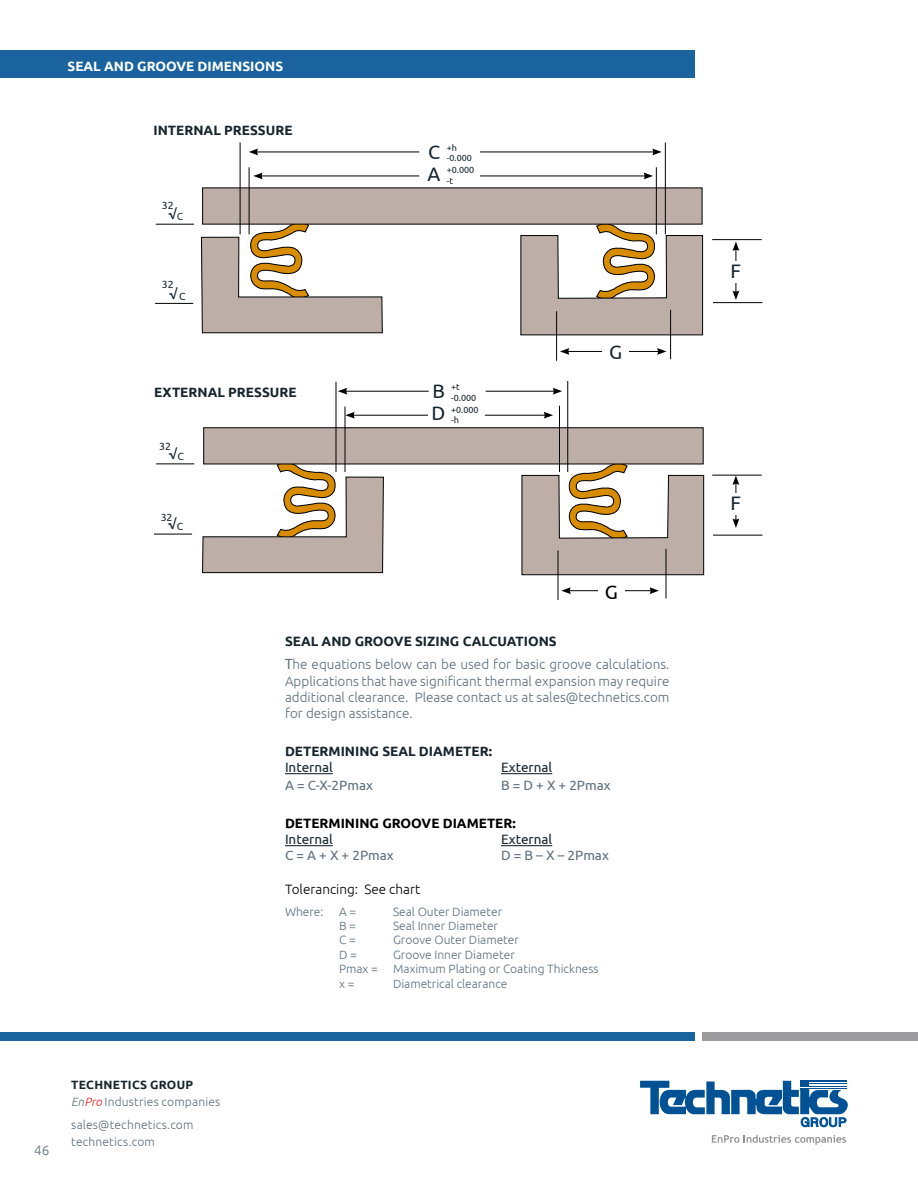
<style>
.page{position:relative;width:918px;height:1188px;background:#fff}
.page>*{position:absolute;margin:0;border:0;box-sizing:border-box;transform-origin:0 0}
.t1{font:19.5px/21.8px "Ubuntu";color:#17252d}
.t2{font:19.5px "Ubuntu";color:#000}
.t3{font:15px "Ubuntu";color:#17252d}
.t4{font:300 13.5px/16.2px "Ubuntu";color:#5c6f7c}
.t5{font:700 13.5px "Ubuntu";color:#17252d}
.t6{font:13.5px "Ubuntu";color:#5c6f7c}
.t7{font:13.5px "Ubuntu";color:#17252d}
.t8{font:700 13.5px "Ubuntu";color:#000}
.t9{font:700 13.5px "Ubuntu";color:#fff}
.t10{font:300 13.5px "Ubuntu";color:#000}
.t11{font:300 12px/16.5px "Ubuntu";color:#5c6f7c}
.t12{font:10.5px "Ubuntu";color:#17252d}
.t13{font:9px/10.5px "Ubuntu";color:#17252d}
.s1{font-family:"Myriad Pro";font-size:10.5px}
.s2{font-size:10.5px}
.s3{font-weight:700;color:#17252d}
.s4{font-family:"Myriad Pro";font-weight:400;font-size:15px}
.s5{font-style:italic}
.s6{font-style:italic;color:#ed1e24}
</style>
<div class="page">
<svg style="left:640px;top:1081px;width:208px;height:64px"></svg>
<div style="left:0;top:1032px;width:695px;height:9px;background:#1a639f"></div>
<div style="left:702px;top:1032px;width:216px;height:9px;background:#9c9c9f"></div>
<div style="left:0;top:50px;width:695px;height:28px;background:#1a639f"></div>
<div style="left:203px;top:427px;width:501px;height:37px;background:#bdafa7;border:1px solid #000"></div>
<svg style="left:521px;top:429px;width:184px;height:147px"></svg>
<svg style="left:202px;top:428px;width:182px;height:146px"></svg>
<hr style="left:345px;top:391px;width:84px;height:1px;background:#000">
<svg style="left:338px;top:388px;width:9px;height:7px"></svg>
<hr style="left:486px;top:391px;width:69px;height:1px;background:#000">
<svg style="left:553px;top:388px;width:9px;height:7px"></svg>
<hr style="left:568px;top:590px;width:84px;height:1px;background:#000">
<svg style="left:561px;top:587px;width:10px;height:7px"></svg>
<svg style="left:649px;top:587px;width:10px;height:7px"></svg>
<hr style="left:336px;top:382px;width:1px;height:90px;background:#000">
<hr style="left:567px;top:381px;width:1px;height:91px;background:#000">
<hr style="left:345px;top:406px;width:1px;height:66px;background:#000">
<hr style="left:559px;top:406px;width:1px;height:66px;background:#000">
<hr style="left:352px;top:415px;width:76px;height:1px;background:#000">
<svg style="left:345px;top:412px;width:10px;height:7px"></svg>
<hr style="left:485px;top:415px;width:61px;height:1px;background:#000">
<svg style="left:544px;top:412px;width:9px;height:7px"></svg>
<hr style="left:558px;top:550px;width:1px;height:50px;background:#000">
<hr style="left:666px;top:549px;width:1px;height:49px;background:#000">
<div style="left:598px;top:582px;width:26px;height:22px;background:#fff"></div>
<hr style="left:713px;top:535px;width:49px;height:1px;background:#000">
<hr style="left:712px;top:475px;width:50px;height:1px;background:#000">
<hr style="left:736px;top:483px;width:1px;height:38px;background:#000">
<svg style="left:732px;top:519px;width:7px;height:9px"></svg>
<svg style="left:732px;top:476px;width:7px;height:9px"></svg>
<div style="left:723px;top:494px;width:26px;height:21px;background:#fff"></div>
<hr style="left:156px;top:463px;width:38px;height:1px;background:#000">
<hr style="left:154px;top:534px;width:38px;height:1px;background:#000">
<div style="left:202px;top:187px;width:501px;height:38px;background:#bdafa7"></div>
<svg style="left:520px;top:189px;width:184px;height:147px"></svg>
<svg style="left:201px;top:188px;width:182px;height:146px"></svg>
<hr style="left:256px;top:152px;width:163px;height:1px;background:#000">
<svg style="left:249px;top:148px;width:9px;height:7px"></svg>
<hr style="left:480px;top:152px;width:175px;height:1px;background:#000">
<svg style="left:652px;top:148px;width:10px;height:7px"></svg>
<hr style="left:567px;top:351px;width:92px;height:1px;background:#000">
<svg style="left:560px;top:348px;width:9px;height:7px"></svg>
<svg style="left:657px;top:348px;width:9px;height:7px"></svg>
<hr style="left:240px;top:142px;width:1px;height:92px;background:#000">
<hr style="left:665px;top:142px;width:1px;height:92px;background:#000">
<hr style="left:249px;top:167px;width:1px;height:67px;background:#000">
<hr style="left:656px;top:167px;width:1px;height:67px;background:#000">
<hr style="left:260px;top:176px;width:159px;height:1px;background:#000">
<svg style="left:253px;top:172px;width:10px;height:7px"></svg>
<hr style="left:480px;top:176px;width:166px;height:1px;background:#000">
<svg style="left:644px;top:172px;width:9px;height:7px"></svg>
<hr style="left:556px;top:311px;width:1px;height:50px;background:#000">
<hr style="left:670px;top:310px;width:1px;height:49px;background:#000">
<div style="left:603px;top:343px;width:26px;height:21px;background:#fff"></div>
<hr style="left:713px;top:302px;width:49px;height:1px;background:#000">
<hr style="left:712px;top:239px;width:50px;height:1px;background:#000">
<hr style="left:736px;top:249px;width:1px;height:44px;background:#000">
<svg style="left:732px;top:291px;width:7px;height:9px"></svg>
<svg style="left:732px;top:242px;width:7px;height:9px"></svg>
<div style="left:723px;top:261px;width:26px;height:22px;background:#fff"></div>
<hr style="left:156px;top:224px;width:38px;height:1px;background:#000">
<hr style="left:155px;top:303px;width:38px;height:1px;background:#000">
<hr style="left:285px;top:773px;width:48px;height:1px;background:#17252d">
<hr style="left:501px;top:773px;width:51px;height:1px;background:#17252d">
<hr style="left:285px;top:845px;width:48px;height:1px;background:#17252d">
<hr style="left:501px;top:845px;width:51px;height:1px;background:#17252d">
<p class="t9" style="left:68px;top:58px;width:217px">SEAL AND GROOVE DIMENSIONS</p>
<p class="t5" style="left:153px;top:122px;width:141px">INTERNAL PRESSURE</p>
<p class="t12" style="left:162px;top:199px;width:13px">32</p>
<p class="t3" style="left:168px;top:205px;width:16px">√<span class="s1">C</span></p>
<p class="t12" style="left:162px;top:278px;width:13px">32</p>
<p class="t3" style="left:169px;top:284px;width:18px">√<span class="s2">C</span></p>
<h1 class="t1" style="left:428px;top:141px;width:14px">C<br>A</h1>
<p class="t13" style="left:447px;top:142px;width:27px">+h -0.000</p>
<p class="t13" style="left:447px;top:165px;width:29px">+0.000 -t</p>
<p class="t5" style="left:154px;top:384px;width:144px">EXTERNAL PRESSURE</p>
<h1 class="t1" style="left:431px;top:380px;width:15px">B<br>D</h1>
<p class="t13" style="left:451px;top:382px;width:27px">+t -0.000</p>
<p class="t13" style="left:451px;top:404px;width:29px">+0.000 -h</p>
<p class="t12" style="left:159px;top:440px;width:13px">32</p>
<p class="t3" style="left:169px;top:445px;width:17px">√<span class="s2">C</span></p>
<p class="t12" style="left:161px;top:511px;width:13px">32</p>
<p class="t3" style="left:168px;top:515px;width:17px">√<span class="s2">C</span></p>
<h1 class="t1" style="left:609px;top:341px;width:15px">G</h1>
<h1 class="t2" style="left:605px;top:580px;width:15px">G</h1>
<p class="t4" style="left:285px;top:630px;width:386px;line-height:23px"><span class="s3">SEAL AND GROOVE SIZING CALCUATIONS<br></span><span class="s4">T</span>he equations below can be used for basic groove calculations.</p>
<p class="t4" style="left:285px;top:672px;width:386px;text-align:justify">Applications that have significant thermal expansion may require additional clearance. Please contact us at sales@technetics.com for design assistance.</p>
<p class="t5" style="left:285px;top:743px;width:209px">DETERMINING SEAL DIAMETER:</p>
<p class="t7" style="left:285px;top:759px;width:49px">Internal</p>
<p class="t7" style="left:501px;top:759px;width:53px">External</p>
<p class="t6" style="left:285px;top:777px;width:89px">A = C-X-2Pmax</p>
<p class="t6" style="left:501px;top:777px;width:111px">B = D + X + 2Pmax</p>
<p class="t8" style="left:285px;top:815px;width:232px">DETERMINING GROOVE DIAMETER:</p>
<p class="t7" style="left:285px;top:831px;width:49px">Internal</p>
<p class="t7" style="left:501px;top:831px;width:53px">External</p>
<p class="t6" style="left:285px;top:847px;width:110px">C = A + X + 2Pmax</p>
<p class="t6" style="left:501px;top:847px;width:109px">D = B – X – 2Pmax</p>
<p class="t10" style="left:285px;top:881px;width:137px">Tolerancing: See chart</p>
<p class="t11" style="left:285px;top:903px;width:40px">Where:</p>
<p class="t11" style="left:339px;top:903px;width:19px">A =</p>
<p class="t11" style="left:393px;top:903px;width:111px">Seal Outer Diameter</p>
<p class="t11" style="left:339px;top:917px;width:19px">B =</p>
<p class="t11" style="left:393px;top:917px;width:107px">Seal Inner Diameter</p>
<p class="t11" style="left:339px;top:932px;width:18px">C =</p>
<p class="t11" style="left:393px;top:932px;width:127px">Groove Outer Diameter</p>
<p class="t11" style="left:339px;top:946px;width:19px">D =</p>
<p class="t11" style="left:339px;top:947px;width:261px;line-height:14.4px;text-indent:54px">Groove Inner Diameter<br>Pmax = Maximum Plating or Coating Thickness x =</p>
<p class="t11" style="left:393px;top:975px;width:116px">Diametrical clearance</p>
<p class="t4" style="left:34px;top:1142px;width:17px">46</p>
<p class="t11" style="left:71px;top:1076px;width:151px"><span class="s3">TECHNETICS GROUP<br></span><span class="s5">En</span><span class="s6">Pro</span> Industries companies</p>
<p class="t11" style="left:71px;top:1116px;width:124px">sales@technetics.com technetics.com</p>
<h1 class="t1" style="left:731px;top:259px;width:12px">F</h1>
<h1 class="t1" style="left:731px;top:492px;width:12px">F</h1>
</div>
